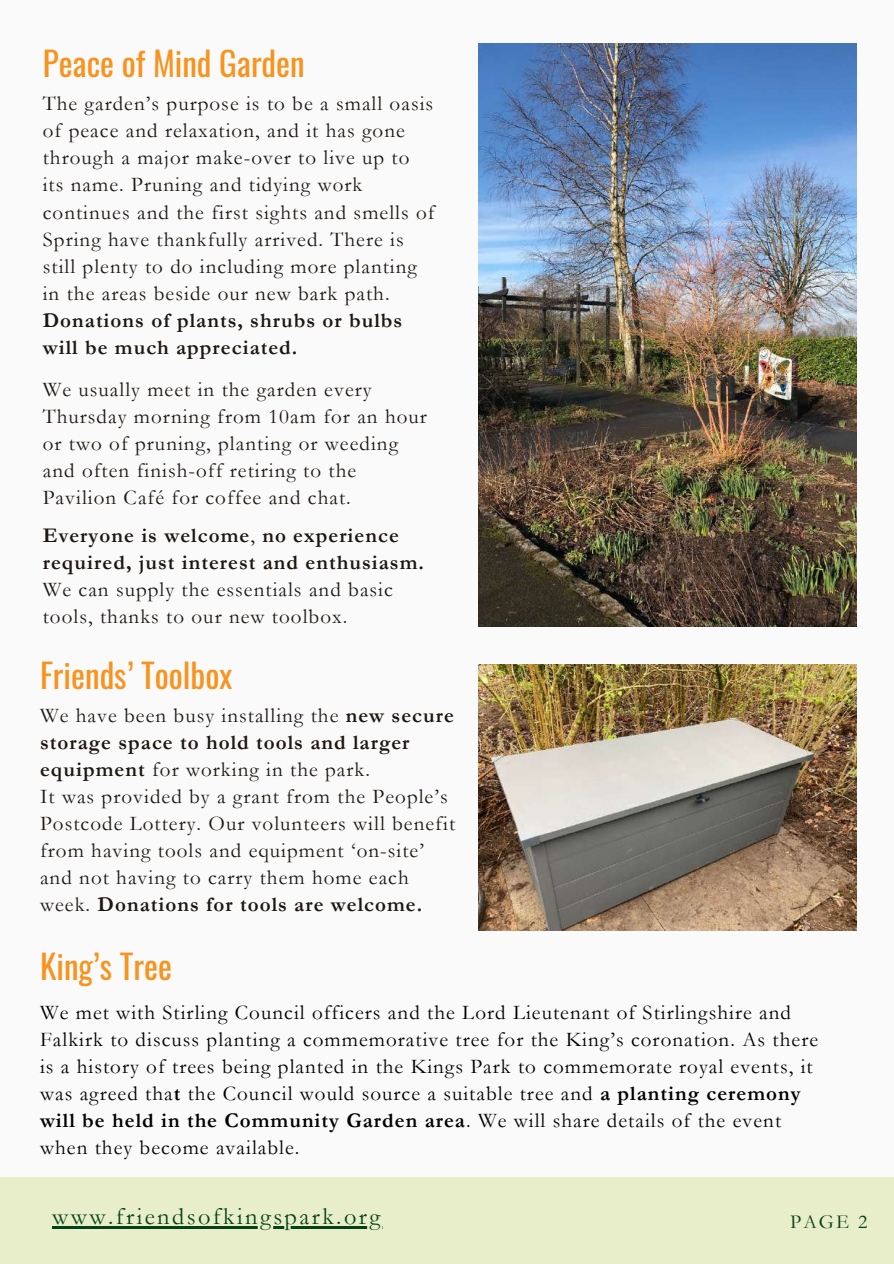
<style>
.page{position:relative;width:894px;height:1264px;background:#fff}
.page>*{position:absolute;margin:0;border:0;box-sizing:border-box;transform-origin:0 0}
.t1{font:33.15px "Oswald";color:#f7931e}
.t2{font:24.3px "Garamond";letter-spacing:.1em;color:#054119}
.t3{font:21px/27px "Garamond";letter-spacing:.05em;color:#1d1611}
.t4{font:21px/27px "Garamond";letter-spacing:.05em;color:#000}
.t5{font:700 21px/27px "Garamond";letter-spacing:.05em;color:#1d1611}
.t6{font:19.8px "Garamond";color:#054119}
.s1{font-weight:400}
.s2{font-weight:700}
</style>
<div class="page">
<div style="left:0;top:0;width:893px;height:1263px;background:#fafafa"></div>
<div style="left:0;top:1176px;width:893px;height:87px;background:#e9eeca"></div>
<img style="left:478px;top:664px;width:378px;height:267px">
<hr style="left:52px;top:1226px;width:330px;height:2px;background:#054119">
<img style="left:478px;top:43px;width:378px;height:583px">
<h1 class="t1" style="left:43px;top:37px;width:263px">Peace of Mind Garden</h1>
<p class="t3" style="left:43px;top:91px;width:393px">The garden’s purpose is to be a small oasis of peace and relaxation, and it has gone through a major make-over to live up to its name. Pruning and tidying work continues and the first sights and smells of Spring have thankfully arrived. There is still plenty to do including more planting in the areas beside our new bark path.</p>
<p class="t5" style="left:43px;top:307px;width:361px">Donations of plants, shrubs or bulbs will be much appreciated.</p>
<p class="t3" style="left:43px;top:376px;width:385px">We usually meet in the garden every Thursday morning from 10am for an hour or two of pruning, planting or weeding and often finish-off retiring to the Pavilion Café for coffee and chat.</p>
<p class="t5" style="left:43px;top:522px;width:382px">Everyone is welcome<span class="s1">,</span> no experience required, just interest and enthusiasm.</p>
<p class="t3" style="left:43px;top:576px;width:351px">We can supply the essentials and basic tools, thanks to our new toolbox.</p>
<h1 class="t1" style="left:40px;top:649px;width:194px">Friends’ Toolbox</h1>
<p class="t3" style="left:40px;top:702px;width:416px">We have been busy installing the <span class="s2">new secure storage space to hold tools and larger equipment</span> for working in the park.<br>It was provided by a grant from the People’s Postcode Lottery. Our volunteers will benefit from having tools and equipment ‘on-site’ and not having to carry them home each week. <span class="s2">Donations for tools are welcome.</span></p>
<h1 class="t1" style="left:40px;top:940px;width:133px">King’s Tree</h1>
<p class="t4" style="left:40px;top:999px;width:779px">We met with Stirling Council officers and the Lord Lieutenant of Stirlingshire and Falkirk to discuss planting a commemorative tree for the King’s coronation. As there is a history of trees being planted in the Kings Park to commemorate royal events, it was agreed tha<span class="s2">t</span> the Council would source a suitable tree and <span class="s2">a planting ceremony will be held in the Community Garden area</span>. We will share details of the event when they become available.</p>
<p class="t2" style="left:52px;top:1202px;width:329px">www.friendsofkingspark.org</p>
<p class="t6" style="left:790px;top:1210px;width:79px">PAGE 2</p>
</div>
